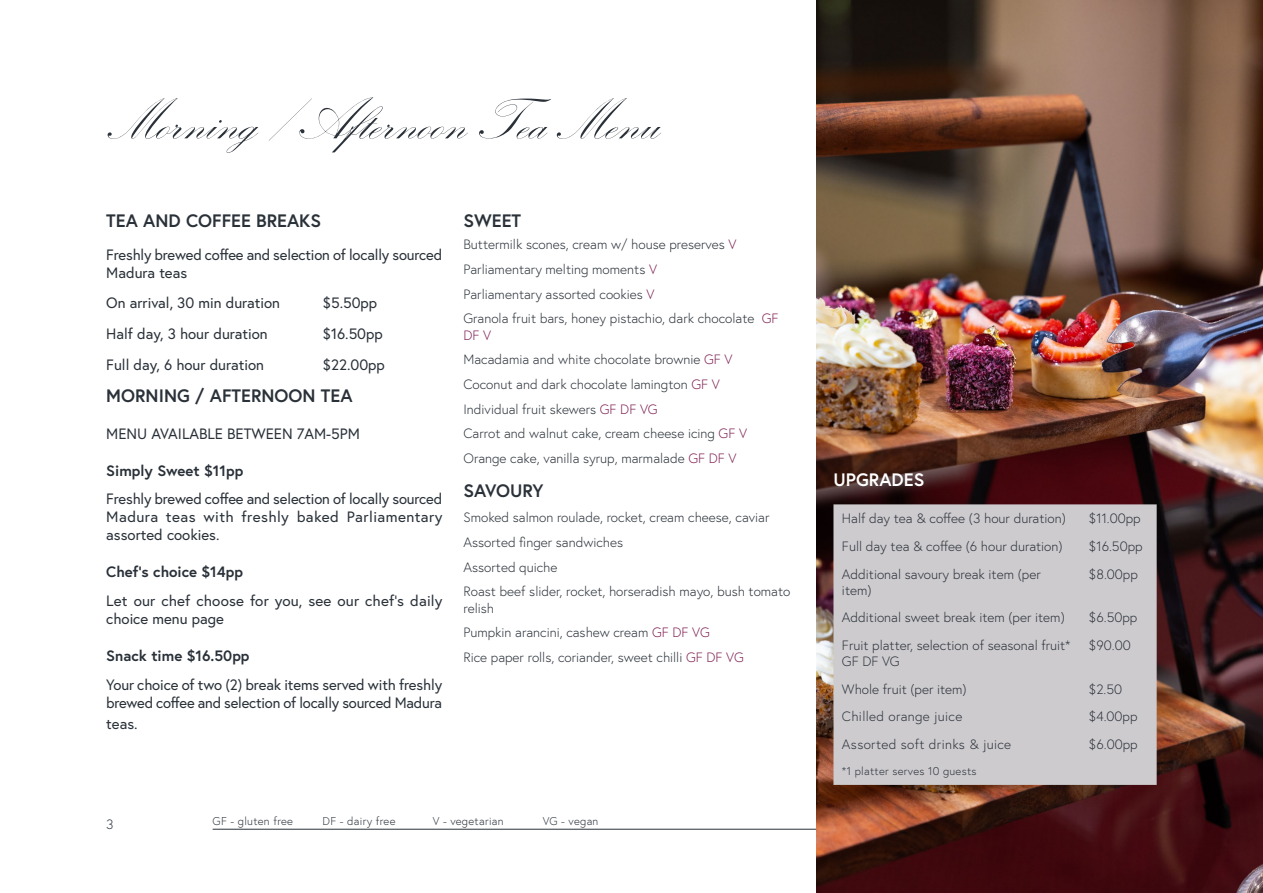
<style>
.page{position:relative;width:1263px;height:893px;background:#fff}
.page>*{position:absolute;margin:0;border:0;box-sizing:border-box;transform-origin:0 0}
.Script_Heading_2{font:60px "Kunstler Script";color:#2a3139}
.Menu_item_heading{font:700 18px "Europa";color:#2a3139}
.Menu_item_heading_white{font:700 18px "Europa";color:#fff}
.Body_Copy__Main{font:700 18px "Europa";color:#2a3139}
.Body_Copy__Main-2{font:15px/18px "Europa";color:#293038}
.Europa_Bold__menu_description{font:700 15px "Europa";color:#293038}
.Menu_items__9pt{font:300 13.5px/16.2px "Europa";color:#293038}
.Menu_items__9pt-2{font:300 13.5px "Europa";letter-spacing:.025em;color:#2a3139}
.t1{font:300 11.25px "Europa";letter-spacing:.025em;color:#293038}
.T_C{font:300 11.25px "Europa";letter-spacing:.025em;color:#2a3139}
.s1{color:#7c1b4e}
</style>
<div class="page">
<hr style="left:213px;top:829px;width:701px;height:1px;background:#2a3139">
<img style="left:816px;top:0;width:447px;height:893px">
<div style="left:833px;top:504px;width:324px;height:281px;background:#cdcbce"></div>
<p class="Script_Heading_2" style="left:106px;top:89px;width:554px">Morning / Afternoon Tea Menu</p>
<p class="Menu_item_heading" style="left:106px;top:208px;width:216px">TEA AND COFFEE BREAKS</p>
<p class="Body_Copy__Main-2" style="left:106px;top:245px;width:337px">Freshly brewed coffee and selection of locally sourced<br>Madura teas</p>
<p class="Body_Copy__Main-2" style="left:106px;top:294px;width:175px">On arrival, 30 min duration</p>
<p class="Body_Copy__Main-2" style="left:322px;top:294px;width:56px">$5.50pp</p>
<p class="Body_Copy__Main-2" style="left:106px;top:325px;width:163px">Half day, 3 hour duration</p>
<p class="Body_Copy__Main-2" style="left:322px;top:325px;width:62px">$16.50pp</p>
<p class="Body_Copy__Main-2" style="left:106px;top:355px;width:159px">Full day, 6 hour duration</p>
<p class="Body_Copy__Main-2" style="left:322px;top:355px;width:64px">$22.00pp</p>
<p class="Menu_item_heading" style="left:106px;top:383px;width:248px">MORNING / AFTERNOON TEA</p>
<p class="Body_Copy__Main-2" style="left:106px;top:424px;width:255px">MENU AVAILABLE BETWEEN 7AM-5PM</p>
<p class="Europa_Bold__menu_description" style="left:106px;top:460px;width:139px">Simply Sweet $11pp</p>
<p class="Body_Copy__Main-2" style="left:106px;top:490px;width:338px;text-align:justify">Freshly brewed coffee and selection of locally sourced Madura teas with freshly baked Parliamentary assorted cookies.</p>
<p class="Europa_Bold__menu_description" style="left:106px;top:562px;width:138px">Chef’s choice $14pp</p>
<p class="Body_Copy__Main-2" style="left:106px;top:592px;width:338px">Let our chef choose for you, see our chef’s daily choice menu page</p>
<p class="Europa_Bold__menu_description" style="left:106px;top:646px;width:145px">Snack time $16.50pp</p>
<p class="Body_Copy__Main-2" style="left:106px;top:675px;width:337px">Your choice of two (2) break items served with freshly brewed coffee and selection of locally sourced Madura</p>
<p class="Body_Copy__Main-2" style="left:106px;top:715px;width:33px">teas.</p>
<p class="Body_Copy__Main" style="left:463px;top:208px;width:59px">SWEET</p>
<p class="Menu_items__9pt" style="left:463px;top:236px;width:275px">Buttermilk scones, cream w/ house preserves <span class="s1">V</span></p>
<p class="Menu_items__9pt" style="left:463px;top:261px;width:195px">Parliamentary melting moments <span class="s1">V</span></p>
<p class="Menu_items__9pt" style="left:463px;top:286px;width:193px">Parliamentary assorted cookies <span class="s1">V</span></p>
<p class="Menu_items__9pt" style="left:463px;top:310px;width:317px">Granola fruit bars, honey pistachio, dark chocolate <span class="s1">GF<br>DF V</span></p>
<p class="Menu_items__9pt" style="left:463px;top:351px;width:271px">Macadamia and white chocolate brownie <span class="s1">GF V</span></p>
<p class="Menu_items__9pt" style="left:463px;top:376px;width:258px">Coconut and dark chocolate lamington <span class="s1">GF V</span></p>
<p class="Menu_items__9pt" style="left:463px;top:401px;width:196px">Individual fruit skewers <span class="s1">GF DF VG</span></p>
<p class="Menu_items__9pt" style="left:463px;top:425px;width:285px">Carrot and walnut cake, cream cheese icing <span class="s1">GF V</span></p>
<p class="Menu_items__9pt" style="left:463px;top:450px;width:275px">Orange cake, vanilla syrup, marmalade <span class="s1">GF DF V</span></p>
<p class="Menu_item_heading" style="left:463px;top:479px;width:82px">SAVOURY</p>
<p class="Menu_items__9pt" style="left:463px;top:509px;width:307px">Smoked salmon roulade, rocket, cream cheese, caviar</p>
<p class="Menu_items__9pt" style="left:463px;top:534px;width:161px">Assorted finger sandwiches</p>
<p class="Menu_items__9pt" style="left:463px;top:559px;width:95px">Assorted quiche</p>
<p class="Menu_items__9pt" style="left:463px;top:583px;width:328px">Roast beef slider, rocket, horseradish mayo, bush tomato relish</p>
<p class="Menu_items__9pt" style="left:463px;top:624px;width:248px">Pumpkin arancini, cashew cream <span class="s1">GF DF VG</span></p>
<p class="Menu_items__9pt" style="left:463px;top:649px;width:282px">Rice paper rolls, coriander, sweet chilli <span class="s1">GF DF VG</span></p>
<p class="Menu_items__9pt-2" style="left:106px;top:816px;width:9px">3</p>
<p class="t1" style="left:213px;top:814px;width:82px">GF - gluten free</p>
<p class="t1" style="left:323px;top:814px;width:74px">DF - dairy free</p>
<p class="t1" style="left:433px;top:814px;width:72px">V - vegetarian</p>
<p class="t1" style="left:543px;top:814px;width:57px">VG - vegan</p>
<p class="Menu_item_heading_white" style="left:833px;top:467px;width:92px">UPGRADES</p>
<p class="Menu_items__9pt" style="left:842px;top:510px;width:225px">Half day tea &amp; coffee (3 hour duration)</p>
<p class="Menu_items__9pt" style="left:1089px;top:510px;width:54px">$11.00pp</p>
<p class="Menu_items__9pt" style="left:842px;top:538px;width:222px">Full day tea &amp; coffee (6 hour duration)</p>
<p class="Menu_items__9pt" style="left:1089px;top:538px;width:55px">$16.50pp</p>
<p class="Menu_items__9pt" style="left:842px;top:566px;width:200px">Additional savoury break item (per item)</p>
<p class="Menu_items__9pt" style="left:1089px;top:566px;width:51px">$8.00pp</p>
<p class="Menu_items__9pt" style="left:842px;top:609px;width:224px">Additional sweet break item (per item)</p>
<p class="Menu_items__9pt" style="left:1089px;top:609px;width:50px">$6.50pp</p>
<p class="Menu_items__9pt" style="left:842px;top:637px;width:230px">Fruit platter, selection of seasonal fruit*<br>GF DF VG</p>
<p class="Menu_items__9pt" style="left:1089px;top:637px;width:44px">$90.00</p>
<p class="Menu_items__9pt" style="left:842px;top:681px;width:126px">Whole fruit (per item)</p>
<p class="Menu_items__9pt" style="left:1089px;top:681px;width:35px">$2.50</p>
<p class="Menu_items__9pt-2" style="left:842px;top:708px;width:122px">Chilled orange juice</p>
<p class="Menu_items__9pt" style="left:1089px;top:708px;width:50px">$4.00pp</p>
<p class="Menu_items__9pt-2" style="left:842px;top:736px;width:171px">Assorted soft drinks &amp; juice</p>
<p class="Menu_items__9pt" style="left:1089px;top:736px;width:50px">$6.00pp</p>
<p class="T_C" style="left:842px;top:764px;width:136px">*1 platter serves 10 guests</p>
</div>
